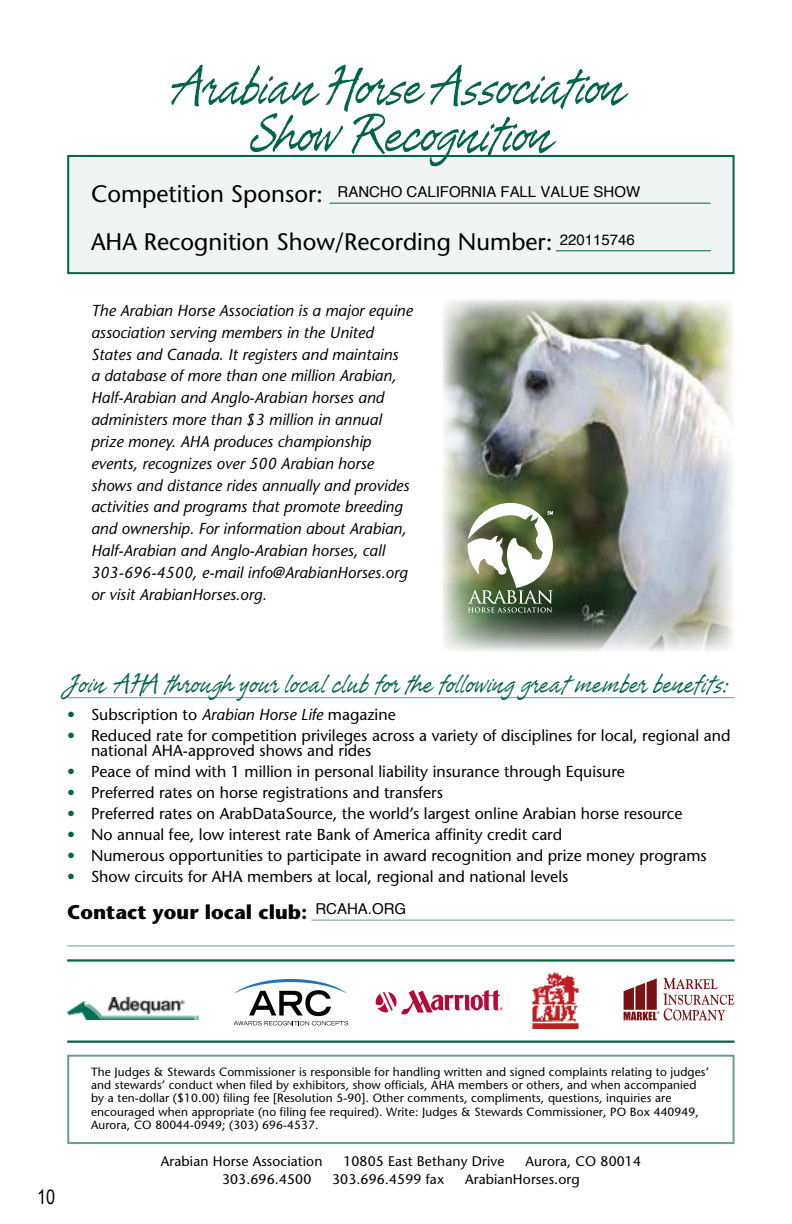
<style>
.page{position:relative;width:792px;height:1224px;background:#fff}
.page>*{position:absolute;margin:0;border:0;box-sizing:border-box;transform-origin:0 0}
.t1{font:51.6px/47.6px "Tiza";color:#00634c;text-align:center}
.t2{font:25.8px "Tiza";letter-spacing:.025em;color:#00634c}
.t3{font:23.8px/47.6px "Stone Sans";color:#000}
.t4{font:20px "Arial Narrow";color:#000}
.t5{font:700 19.8px "Stone Sans";color:#000}
.t6{font:15.8px/15.8px "Stone Sans";color:#000}
.t7{font:italic 15.8px/21.8px "Stone Sans";color:#000}
.t8{font:15px "Helvetica";color:#000}
.t9{font:14px "Stone Sans";letter-spacing:.01em;color:#000}
.t10{font:12px/13.4px "Stone Sans";letter-spacing:.01em;color:#000}
.s1{color:#00634c}
.s2{font-style:italic}
</style>
<div class="page">
<hr style="left:67px;top:697px;width:668px;height:1px;background:#6a9d91">
<div style="left:68px;top:156px;width:666px;height:117px;background:#f0f4f2"></div>
<div style="left:67px;top:155px;width:668px;height:119px;border:2px solid #00634c"></div>
<div style="left:67px;top:1055px;width:668px;height:89px;border:2px solid #6a9d91"></div>
<img style="left:443px;top:300px;width:291px;height:351px">
<hr style="left:556px;top:250px;width:155px;height:1px;background:#00634c">
<hr style="left:329px;top:203px;width:382px;height:1px;background:#00634c">
<hr style="left:67px;top:945px;width:668px;height:1px;background:#6a9d91">
<hr style="left:312px;top:920px;width:423px;height:1px;background:#6a9d91">
<hr style="left:67px;top:959px;width:668px;height:3px;background:#00634c">
<hr style="left:67px;top:1041px;width:668px;height:2px;background:#00634c">
<svg style="left:468px;top:503px;width:85px;height:110px"></svg>
<svg style="left:624px;top:978px;width:110px;height:42px"></svg>
<img style="left:532px;top:972px;width:47px;height:56px">
<img style="left:67px;top:998px;width:132px;height:22px">
<svg style="left:234px;top:979px;width:114px;height:46px"></svg>
<svg style="left:376px;top:990px;width:127px;height:24px"></svg>
<h1 class="t1" style="left:178px;top:64px;width:447px">Arabian Horse Association<br>Show Recognition</h1>
<h3 class="t3" style="left:91px;top:170px;width:463px">Competition Sponsor:<br>AHA Recognition Show/Recording Number:</h3>
<p class="t8" style="left:338px;top:180px;width:304px">RANCHO CALIFORNIA FALL VALUE SHOW</p>
<p class="t8" style="left:560px;top:228px;width:76px">220115746</p>
<p class="t7" style="left:91px;top:299px;width:323px">The Arabian Horse Association is a major equine association serving members in the United States and Canada. It registers and maintains<br>a database of more than one million Arabian, Half-Arabian and Anglo-Arabian horses and administers more than $3 million in annual prize money. AHA produces championship events, recognizes over 500 Arabian horse shows and distance rides annually and provides activities and programs that promote breeding and ownership. For information about Arabian, Half-Arabian and Anglo-Arabian horses, call 303-696-4500, e-mail info@ArabianHorses.org or visit ArabianHorses.org.</p>
<h2 class="t2" style="left:67px;top:667px;width:663px">Join AHA through your local club for the following great member benefits:</h2>
<p class="t6" style="left:67px;top:706px;width:330px"><span class="s1">•</span> Subscription to <span class="s2">Arabian Horse Life</span> magazine</p>
<p class="t6" style="left:91px;top:727px;width:641px;text-indent:-24px"><span class="s1">•</span> Reduced rate for competition privileges across a variety of disciplines for local, regional and national AHA-approved shows and rides</p>
<p class="t6" style="left:67px;top:764px;width:559px"><span class="s1">•</span> Peace of mind with 1 million in personal liability insurance through Equisure</p>
<p class="t6" style="left:67px;top:785px;width:377px"><span class="s1">•</span> Preferred rates on horse registrations and transfers</p>
<p class="t6" style="left:67px;top:806px;width:617px"><span class="s1">•</span> Preferred rates on ArabDataSource, the world’s largest online Arabian horse resource</p>
<p class="t6" style="left:67px;top:827px;width:497px"><span class="s1">•</span> No annual fee, low interest rate Bank of America affinity credit card</p>
<p class="t6" style="left:67px;top:847px;width:641px"><span class="s1">•</span> Numerous opportunities to participate in award recognition and prize money programs</p>
<p class="t6" style="left:67px;top:868px;width:503px"><span class="s1">•</span> Show circuits for AHA members at local, regional and national levels</p>
<p class="t5" style="left:67px;top:901px;width:242px">Contact your local club:</p>
<p class="t8" style="left:315px;top:897px;width:92px">RCAHA.ORG</p>
<p class="t10" style="left:91px;top:1065px;width:619px">The Judges &amp; Stewards Commissioner is responsible for handling written and signed complaints relating to judges’ and stewards’ conduct when filed by exhibitors, show officials, AHA members or others, and when accompanied by a ten-dollar ($10.00) filing fee [Resolution 5-90]. Other comments, compliments, questions, inquiries are encouraged when appropriate (no filing fee required). Write: Judges &amp; Stewards Commissioner, PO Box 440949, Aurora, CO 80044-0949; (303) 696-4537.</p>
<p class="t4" style="left:37px;top:1183px;width:20px">10</p>
<p class="t9" style="left:161px;top:1153px;width:163px">Arabian Horse Association</p>
<p class="t9" style="left:343px;top:1153px;width:163px">10805 East Bethany Drive</p>
<p class="t9" style="left:525px;top:1153px;width:117px">Aurora, CO 80014</p>
<p class="t9" style="left:222px;top:1171px;width:91px">303.696.4500</p>
<p class="t9" style="left:332px;top:1171px;width:114px">303.696.4599 fax</p>
<p class="t9" style="left:465px;top:1171px;width:116px">ArabianHorses.org</p>
</div>
